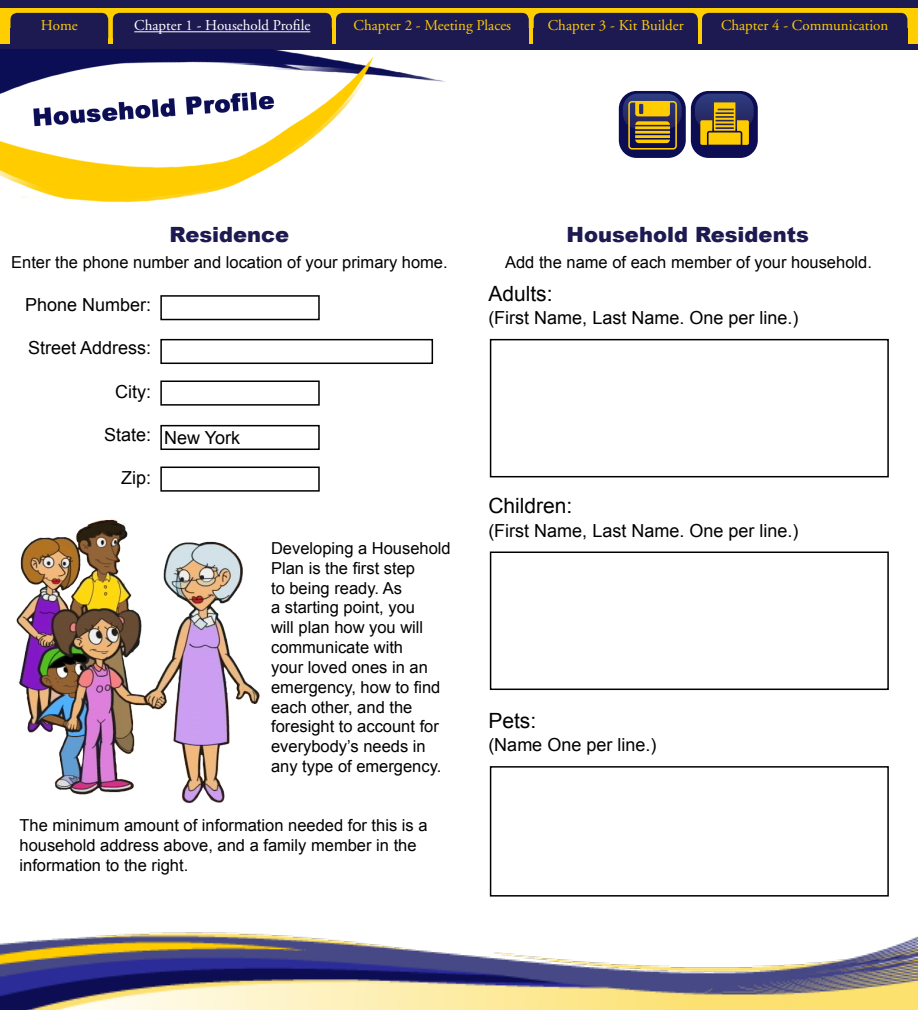
<style>
.page{position:relative;width:918px;height:1010px;background:#fff}
.page>*{position:absolute;margin:0;border:0;box-sizing:border-box;transform-origin:0 0}
.t1{font:900 21px "Arial";color:#1d1951}
.t2{font:21px "Arial";color:#000}
.t3{font:18px "Arial";color:#000}
.t4{font:16.5px/19.8px "Arial";color:#000}
.t5{font:15px "Adobe Garamond";color:#ffce00}
.t6{font:15px "Adobe Garamond";color:#fff}
</style>
<div class="page">
<div style="left:0;top:0;width:918px;height:10px;background:#1d1951"></div>
<div style="left:160px;top:295px;width:160px;height:25px;border:2px solid #000"></div>
<div style="left:490px;top:339px;width:399px;height:138px;border:2px solid #000"></div>
<div style="left:490px;top:551px;width:399px;height:139px;border:2px solid #000"></div>
<div style="left:490px;top:766px;width:399px;height:130px;border:2px solid #000"></div>
<div style="left:160px;top:380px;width:160px;height:26px;border:2px solid #000"></div>
<div style="left:160px;top:425px;width:160px;height:25px;border:2px solid #000"></div>
<div style="left:160px;top:466px;width:160px;height:26px;border:2px solid #000"></div>
<div style="left:160px;top:339px;width:273px;height:25px;border:2px solid #000"></div>
<svg style="left:0;top:9px;width:918px;height:36px;background:#f5c603"></svg>
<div style="left:10px;top:13px;width:98px;height:31px;background:#1d1951;border-radius:7px"></div>
<div style="left:10px;top:28px;width:98px;height:17px;background:#1d1951"></div>
<div style="left:113px;top:13px;width:219px;height:31px;background:#1d1951;border-radius:7px"></div>
<div style="left:113px;top:28px;width:219px;height:17px;background:#1d1951"></div>
<div style="left:336px;top:13px;width:193px;height:31px;background:#1d1951;border-radius:7px"></div>
<div style="left:336px;top:28px;width:193px;height:17px;background:#1d1951"></div>
<div style="left:534px;top:13px;width:164px;height:31px;background:#1d1951;border-radius:7px"></div>
<div style="left:534px;top:28px;width:164px;height:17px;background:#1d1951"></div>
<div style="left:702px;top:13px;width:205px;height:31px;background:#1d1951;border-radius:7px"></div>
<div style="left:702px;top:28px;width:205px;height:17px;background:#1d1951"></div>
<hr style="left:134px;top:31px;width:176px;height:1px;background:#fff">
<div style="left:0;top:45px;width:918px;height:5px;background:#1d1951"></div>
<img style="left:0;top:49px;width:445px;height:154px">
<div style="left:619px;top:91px;width:67px;height:67px;background:#0d0d54;border-radius:18px"></div>
<svg style="left:623px;top:94px;width:59px;height:56px"></svg>
<div style="left:691px;top:91px;width:67px;height:67px;background:#0d0d54;border-radius:18px"></div>
<svg style="left:695px;top:94px;width:59px;height:51px;background:#7f6d3d"></svg>
<img style="left:16px;top:519px;width:244px;height:285px">
<img style="left:0;top:932px;width:918px;height:78px">
<p class="t5" style="left:41px;top:18px;width:38px">Home</p>
<p class="t6" style="left:134px;top:18px;width:178px">Chapter 1 - Household Profile</p>
<p class="t5" style="left:354px;top:18px;width:159px">Chapter 2 - Meeting Places</p>
<p class="t5" style="left:548px;top:18px;width:137px">Chapter 3 - Kit Builder</p>
<p class="t5" style="left:721px;top:18px;width:169px">Chapter 4 - Communication</p>
<p class="t1" style="left:170px;top:219px;width:121px">Residence</p>
<p class="t1" style="left:567px;top:219px;width:244px">Household Residents</p>
<p class="t4" style="left:11px;top:253px;width:438px">Enter the phone number and location of your primary home.</p>
<p class="t3" style="left:25px;top:293px;width:128px">Phone Number:</p>
<p class="t3" style="left:28px;top:336px;width:125px">Street Address:</p>
<p class="t3" style="left:115px;top:380px;width:38px">City:</p>
<p class="t3" style="left:104px;top:423px;width:49px">State:</p>
<p class="t3" style="left:121px;top:466px;width:32px">Zip:</p>
<p class="t3" style="left:164px;top:426px;width:78px">New York</p>
<p class="t4" style="left:271px;top:538px;width:181px">Developing a Household<br>Plan is the first step<br>to being ready. As<br>a starting point, you<br>will plan how you will communicate with<br>your loved ones in an emergency, how to find each other, and the foresight to account for everybody’s needs in any type of emergency.</p>
<p class="t4" style="left:20px;top:816px;width:410px">The minimum amount of information needed for this is a household address above, and a family member in the information to the right.</p>
<p class="t4" style="left:505px;top:253px;width:368px">Add the name of each member of your household.</p>
<p class="t2" style="left:488px;top:280px;width:66px">Adults:</p>
<p class="t3" style="left:488px;top:306px;width:312px">(First Name, Last Name. One per line.)</p>
<p class="t2" style="left:488px;top:492px;width:86px">Children:</p>
<p class="t3" style="left:488px;top:519px;width:312px">(First Name, Last Name. One per line.)</p>
<p class="t2" style="left:488px;top:707px;width:49px">Pets:</p>
<p class="t3" style="left:488px;top:733px;width:170px">(Name One per line.)</p>
</div>
